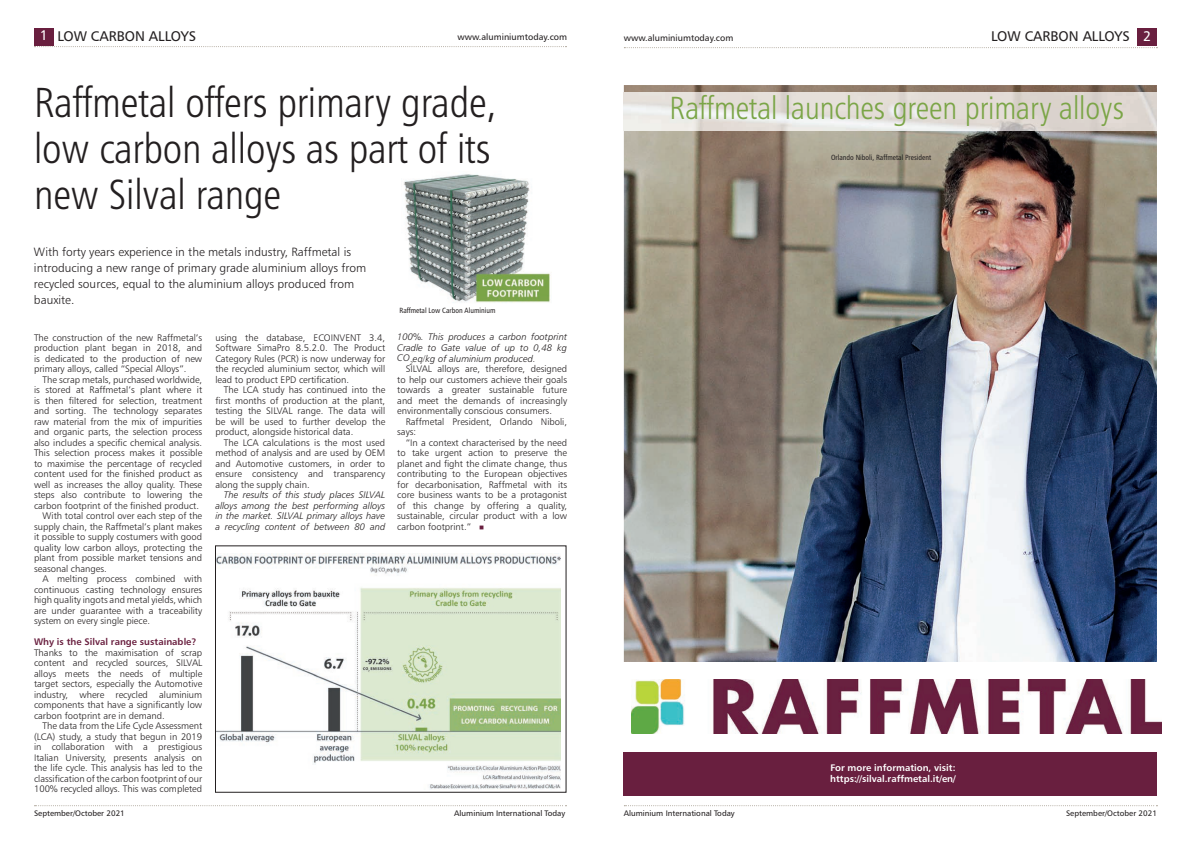
<style>
.page{position:relative;width:1191px;height:842px;background:#fff}
.page>*{position:absolute;margin:0;border:0;box-sizing:border-box;transform-origin:0 0}
.t1{font:42px/46px "Humanist 777 BT Light Condensed B";letter-spacing:-.005em;color:#231f20}
.t2{font:32px "Humanist 777 BT Light Condensed B";letter-spacing:-.005em;color:#7ba547}
.t3{font:14px "Humanist 777 BT Roman B";color:#231f20}
.t4{font:12px/16px "Humanist 777 BT Light B";color:#231f20}
.t5{font:9.5px/10.5px "Humanist 777 BT Light B";color:#231f20;text-align:justify}
.t6{font:9.5px/10.5px "Humanist 777 BT Light Italic B";color:#231f20;text-align:justify}
.t7{font:9.5px/10.5px "Humanist 777 BT Bold B";color:#fff}
.t8{font:9.5px "Humanist 777 BT Bold B";color:#691f3f}
.t9{font:9px "Humanist 777 BT Roman B";color:#231f20}
.t10{font:8px "Humanist 777 BT Roman B";color:#231f20}
.t11{font:7.5px "Humanist 777 BT Roman Condensed B";color:#231f20}
.s1{color:#fff}
</style>
<div class="page">
<svg style="left:624px;top:47px;width:533px;height:1px"></svg>
<div style="left:1137px;top:28px;width:20px;height:17px;background:#691f3f"></div>
<svg style="left:624px;top:805px;width:533px;height:1px"></svg>
<svg style="left:35px;top:805px;width:531px;height:1px"></svg>
<div style="left:34px;top:28px;width:20px;height:17px;background:#691f3f"></div>
<svg style="left:35px;top:46px;width:531px;height:1px"></svg>
<img style="left:624px;top:85px;width:533px;height:577px">
<img style="left:404px;top:174px;width:147px;height:129px">
<img style="left:217px;top:553px;width:344px;height:236px">
<img style="left:631px;top:680px;width:530px;height:54px">
<div style="left:624px;top:752px;width:533px;height:44px;background:#691f3f"></div>
<img style="left:624px;top:93px;width:533px;height:37px">
<h3 class="t3" style="left:40px;top:27px;width:158px"><span class="s1">1</span> LOW CARBON ALLOYS</h3>
<p class="t9" style="left:457px;top:31px;width:111px">www.aluminiumtoday.com</p>
<h1 class="t1" style="left:34px;top:79px;width:464px">Raffmetal offers primary grade, low carbon alloys as part of its new Silval range</h1>
<p class="t4" style="left:34px;top:243px;width:334px">With forty years experience in the metals industry, Raffmetal is introducing a new range of primary grade aluminium alloys from recycled sources, equal to the aluminium alloys produced from bauxite.</p>
<p class="t5" style="left:34px;top:332px;width:170px">The construction of the new Raffmetal’s production plant began in 2018, and is dedicated to the production of new primary alloys, called “Special Alloys”.</p>
<p class="t5" style="left:43px;top:374px;width:161px">The scrap metals, purchased worldwide,</p>
<p class="t5" style="left:34px;top:384px;width:170px">is stored at Raffmetal’s plant where it</p>
<p class="t5" style="left:34px;top:395px;width:170px">is then filtered for selection, treatment</p>
<p class="t5" style="left:34px;top:405px;width:170px">and sorting. The technology separates</p>
<p class="t5" style="left:34px;top:416px;width:170px">raw material from the mix of impurities</p>
<p class="t5" style="left:34px;top:426px;width:170px">and organic parts, the selection process</p>
<p class="t5" style="left:34px;top:437px;width:170px">also includes a specific chemical analysis.</p>
<p class="t5" style="left:34px;top:447px;width:170px">This selection process makes it possible</p>
<p class="t5" style="left:34px;top:458px;width:170px">to maximise the percentage of recycled</p>
<p class="t5" style="left:34px;top:468px;width:170px">content used for the finished product as</p>
<p class="t5" style="left:34px;top:479px;width:170px">well as increases the alloy quality. These</p>
<p class="t5" style="left:34px;top:489px;width:170px">steps also contribute to lowering the</p>
<p class="t5" style="left:34px;top:500px;width:167px">carbon footprint of the finished product.</p>
<p class="t5" style="left:43px;top:510px;width:161px">With total control over each step of the</p>
<p class="t5" style="left:34px;top:521px;width:170px">supply chain, the Raffmetal’s plant makes</p>
<p class="t5" style="left:34px;top:531px;width:170px">it possible to supply costumers with good</p>
<p class="t5" style="left:34px;top:542px;width:170px">quality low carbon alloys, protecting the</p>
<p class="t5" style="left:34px;top:552px;width:170px">plant from possible market tensions and</p>
<p class="t5" style="left:34px;top:563px;width:74px">seasonal changes.</p>
<p class="t5" style="left:43px;top:573px;width:161px">A melting process combined with</p>
<p class="t5" style="left:34px;top:584px;width:170px">continuous casting technology ensures</p>
<p class="t5" style="left:34px;top:594px;width:170px">high quality ingots and metal yields, which</p>
<p class="t5" style="left:34px;top:605px;width:170px">are under guarantee with a traceability</p>
<p class="t5" style="left:34px;top:615px;width:117px">system on every single piece.</p>
<p class="t8" style="left:34px;top:636px;width:164px">Why is the Silval range sustainable?</p>
<p class="t5" style="left:34px;top:647px;width:170px">Thanks to the maximisation of scrap content and recycled sources, SILVAL alloys meets the needs of multiple target sectors, especially the Automotive industry, where recycled aluminium components that have a significantly low carbon footprint are in demand.</p>
<p class="t5" style="left:34px;top:720px;width:170px;text-indent:9px">The data from the Life Cycle Assessment (LCA) study, a study that begun in 2019 in collaboration with a prestigious Italian University, presents analysis on the life cycle. This analysis has led to the classification of the carbon footprint of our 100% recycled alloys. This was completed</p>
<p class="t5" style="left:215px;top:332px;width:171px">using the database, ECOINVENT 3.4, Software SimaPro 8.5.2.0. The Product Category Rules (PCR) is now underway for the recycled aluminium sector, which will lead to product EPD certification.</p>
<p class="t5" style="left:215px;top:384px;width:171px;text-indent:9px">The LCA study has continued into the first months of production at the plant, testing the SILVAL range. The data will be will be used to further develop the product, alongside historical data.</p>
<p class="t5" style="left:215px;top:437px;width:171px;text-indent:9px">The LCA calculations is the most used method of analysis and are used by OEM and Automotive customers, in order to ensure consistency and transparency along the supply chain.</p>
<p class="t6" style="left:215px;top:489px;width:171px;text-indent:9px">The results of this study places SILVAL alloys among the best performing alloys in the market. SILVAL primary alloys have a recycling content of between 80 and</p>
<p class="t11" style="left:399px;top:306px;width:97px">Raffmetal Low Carbon Aluminium</p>
<p class="t6" style="left:397px;top:332px;width:171px">100%. This produces a carbon footprint Cradle to Gate value of up to 0,48 kg CO<sub>2</sub>eq/kg of aluminium produced.</p>
<p class="t5" style="left:397px;top:363px;width:171px;text-indent:9px">SILVAL alloys are, therefore, designed to help our customers achieve their goals towards a greater sustainable future and meet the demands of increasingly environmentally conscious consumers.</p>
<p class="t5" style="left:397px;top:416px;width:171px;text-indent:9px">Raffmetal President, Orlando Niboli, says:</p>
<p class="t5" style="left:397px;top:437px;width:171px;text-indent:9px">“In a context characterised by the need to take urgent action to preserve the planet and fight the climate change, thus contributing to the European objectives for decarbonisation, Raffmetal with its core business wants to be a protagonist of this change by offering a quality, sustainable, circular product with a low carbon footprint.”</p>
<p class="t9" style="left:624px;top:32px;width:111px">www.aluminiumtoday.com</p>
<h3 class="t3" style="left:991px;top:28px;width:161px">LOW CARBON ALLOYS <span class="s1">2</span></h3>
<h2 class="t2" style="left:669px;top:88px;width:456px">Raffmetal launches green primary alloys</h2>
<p class="t11" style="left:831px;top:152px;width:102px">Orlando Niboli, Raffmetal President</p>
<p class="t7" style="left:830px;top:762px;width:127px">For more information, visit: https://silval.raffmetal.it/en/</p>
<p class="t10" style="left:34px;top:808px;width:92px">September/October 2021</p>
<p class="t10" style="left:454px;top:808px;width:112px">Aluminium International Today</p>
<p class="t10" style="left:624px;top:808px;width:112px">Aluminium International Today</p>
<p class="t10" style="left:1066px;top:808px;width:92px">September/October 2021</p>
</div>
